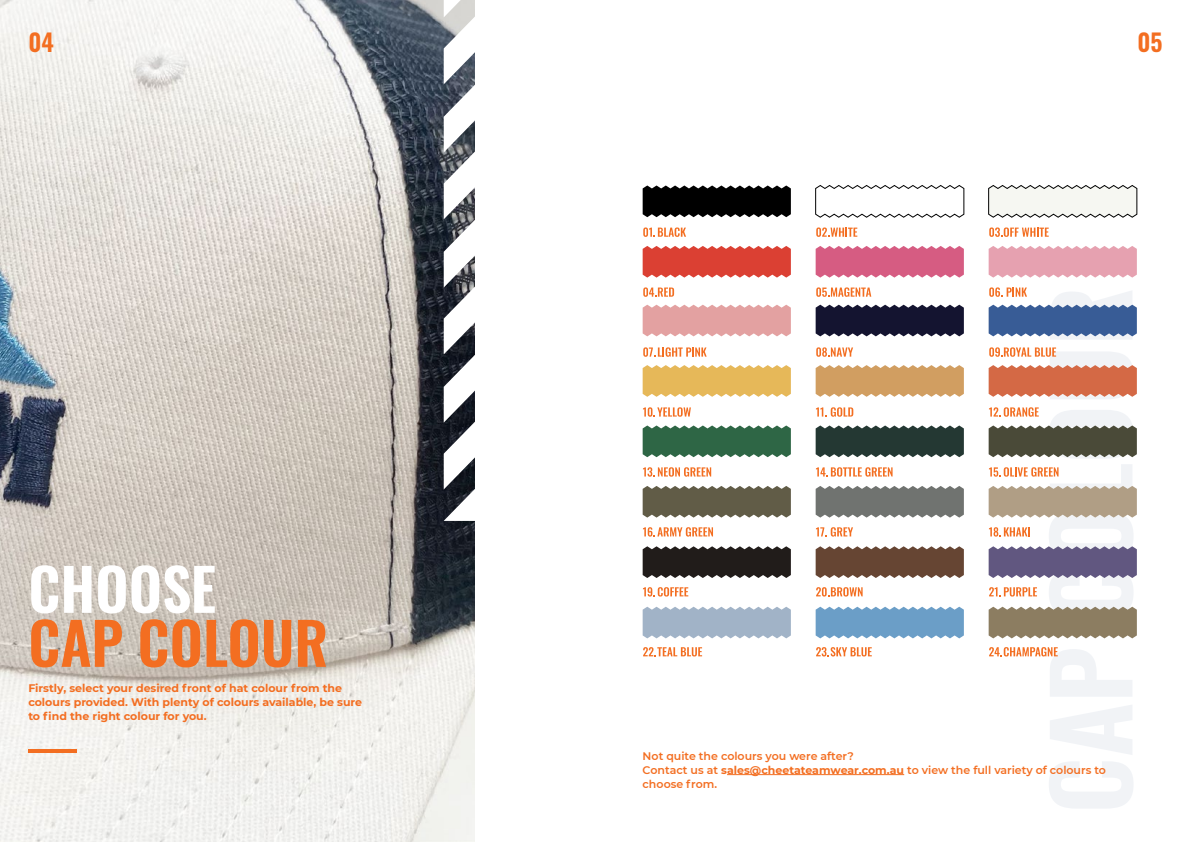
<style>
.page{position:relative;width:1191px;height:842px;background:#fff}
.page>*{position:absolute;margin:0;border:0;box-sizing:border-box;transform-origin:0 0}
.t1{font:58px "Oswald";color:#f36e21}
.t2{font:58px "Oswald";color:#fff}
.t3{font:24px "Oswald";color:#f36e21}
.t4{font:700 11px/14px "Montserrat";color:#f36e21}
.t5{font:600 11px/14px "Montserrat";color:#f36e21}
.s1{font-weight:700}
</style>
<div class="page">
<img style="left:0;top:0;width:475px;height:842px">
<hr style="left:28px;top:749px;width:49px;height:3px;background:#f36e21">
<hr style="left:727px;top:774px;width:177px;height:1px;background:#f36e21">
<svg style="left:444px;top:0;width:31px;height:521px"></svg>
<svg style="left:815px;top:185px;width:149px;height:33px"></svg>
<svg style="left:988px;top:185px;width:149px;height:33px"></svg>
<svg style="left:815px;top:246px;width:149px;height:32px;background:#da6d8f"></svg>
<svg style="left:988px;top:246px;width:148px;height:32px;background:#e8aab8"></svg>
<svg style="left:815px;top:305px;width:149px;height:31px;background:#262640"></svg>
<svg style="left:988px;top:305px;width:148px;height:31px;background:#47689e"></svg>
<svg style="left:815px;top:365px;width:149px;height:32px;background:#d5a871"></svg>
<svg style="left:988px;top:365px;width:148px;height:32px;background:#d87858"></svg>
<svg style="left:815px;top:425px;width:149px;height:32px;background:#3b4d48"></svg>
<svg style="left:988px;top:425px;width:148px;height:32px;background:#5d5d4c"></svg>
<svg style="left:815px;top:486px;width:149px;height:32px;background:#7f817f"></svg>
<svg style="left:988px;top:486px;width:148px;height:32px;background:#b8a891"></svg>
<svg style="left:815px;top:546px;width:149px;height:32px;background:#765848"></svg>
<svg style="left:988px;top:546px;width:148px;height:32px;background:#71688d"></svg>
<svg style="left:815px;top:607px;width:149px;height:31px;background:#76a5cb"></svg>
<svg style="left:988px;top:607px;width:148px;height:31px;background:#94876d"></svg>
<svg style="left:642px;top:185px;width:149px;height:32px;background:#1b1b1b"></svg>
<svg style="left:642px;top:246px;width:149px;height:32px;background:#de5448"></svg>
<svg style="left:642px;top:305px;width:149px;height:31px;background:#e5a8a8"></svg>
<svg style="left:642px;top:365px;width:149px;height:32px;background:#e8bf6a"></svg>
<svg style="left:642px;top:425px;width:149px;height:32px;background:#447658"></svg>
<svg style="left:642px;top:486px;width:149px;height:32px;background:#716d5a"></svg>
<svg style="left:642px;top:546px;width:149px;height:32px;background:#383432"></svg>
<svg style="left:642px;top:607px;width:149px;height:31px;background:#a8b8cb"></svg>
<svg style="left:643px;top:227px;width:43px;height:10px"></svg>
<svg style="left:816px;top:227px;width:41px;height:10px"></svg>
<svg style="left:989px;top:227px;width:59px;height:10px"></svg>
<svg style="left:643px;top:287px;width:31px;height:10px"></svg>
<svg style="left:816px;top:287px;width:55px;height:10px"></svg>
<svg style="left:989px;top:287px;width:38px;height:10px"></svg>
<svg style="left:643px;top:347px;width:63px;height:10px"></svg>
<svg style="left:816px;top:347px;width:37px;height:10px"></svg>
<svg style="left:989px;top:347px;width:67px;height:10px"></svg>
<svg style="left:643px;top:407px;width:48px;height:10px"></svg>
<svg style="left:816px;top:407px;width:37px;height:10px"></svg>
<svg style="left:989px;top:407px;width:49px;height:10px"></svg>
<svg style="left:643px;top:467px;width:68px;height:10px"></svg>
<svg style="left:816px;top:467px;width:76px;height:10px"></svg>
<svg style="left:989px;top:467px;width:69px;height:10px"></svg>
<svg style="left:643px;top:527px;width:70px;height:10px"></svg>
<svg style="left:816px;top:527px;width:37px;height:10px"></svg>
<svg style="left:989px;top:527px;width:40px;height:10px"></svg>
<svg style="left:643px;top:587px;width:45px;height:9px"></svg>
<svg style="left:816px;top:587px;width:46px;height:9px"></svg>
<svg style="left:989px;top:587px;width:48px;height:9px"></svg>
<svg style="left:643px;top:647px;width:59px;height:9px"></svg>
<svg style="left:816px;top:647px;width:55px;height:9px"></svg>
<svg style="left:989px;top:647px;width:68px;height:9px"></svg>
<h2 class="t3" style="left:28px;top:21px;width:27px">04</h2>
<h2 class="t3" style="left:1137px;top:21px;width:27px">05</h2>
<h1 class="t2" style="left:28px;top:538px;width:189px">CHOOSE</h1>
<h1 class="t1" style="left:28px;top:592px;width:301px">CAP COLOUR</h1>
<p class="t4" style="left:28px;top:680px;width:335px">Firstly, select your desired front of hat colour from the colours provided. With plenty of colours available, be sure to find the right colour for you.</p>
<p class="t5" style="left:642px;top:748px;width:465px">Not quite the colours you were after?<br>Contact us at <span class="s1">sales@cheetateamwear.com.au</span> to view the full variety of colours to choose from.</p>
</div>
